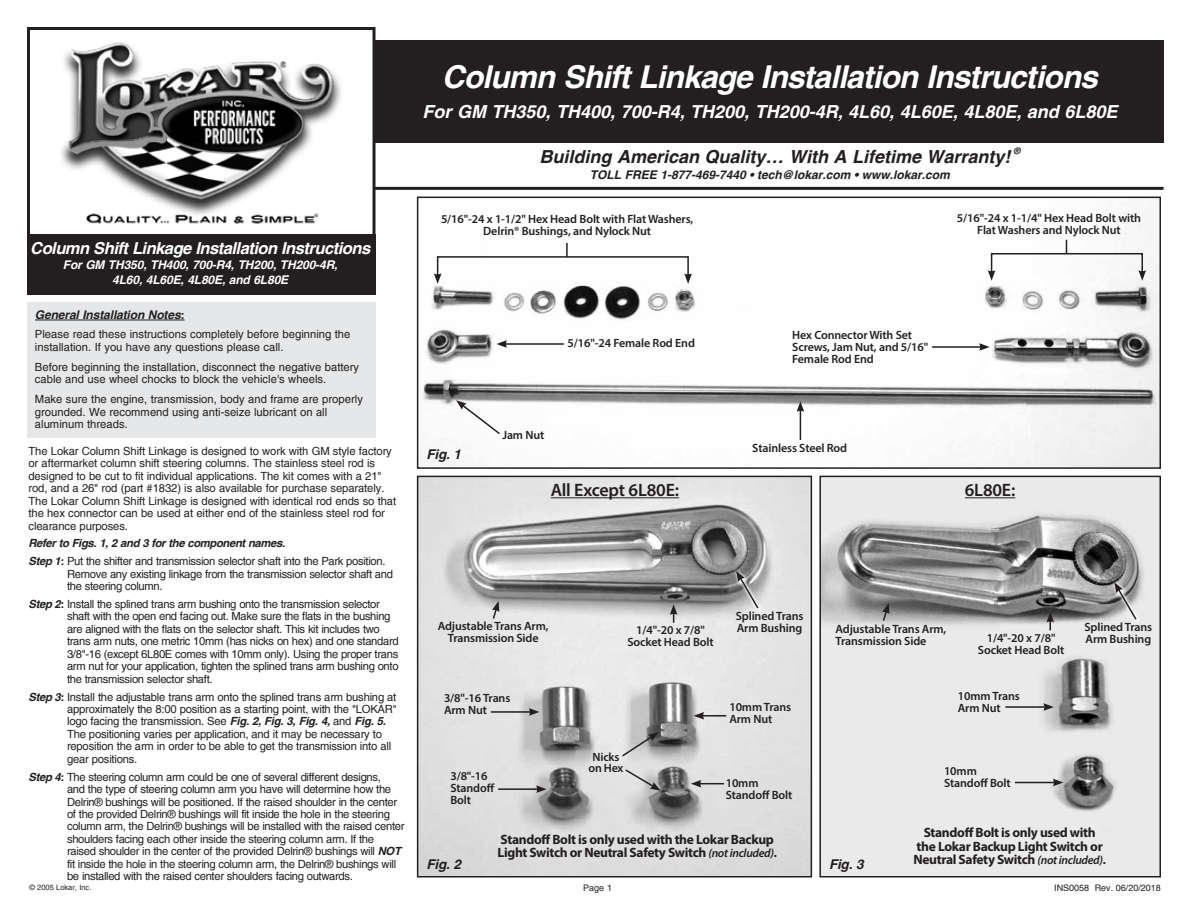
<style>
.page{position:relative;width:1188px;height:918px;background:#fff}
.page>*{position:absolute;margin:0;border:0;box-sizing:border-box;transform-origin:0 0}
.t1{font:italic 700 31.5px "Helvetica";letter-spacing:-.025em;color:#fff}
.t2{font:italic 700 18px "Helvetica";color:#fff}
.t3{font:italic 700 18px "Helvetica";color:#231f20}
.t4{font:600 18px "Myriad Pro";letter-spacing:-.01em;color:#231f20}
.t5{font:italic 700 16.5px "Helvetica";letter-spacing:-.03em;color:#fff}
.t6{font:700 13.5px/13.5px "Myriad Pro";letter-spacing:-.025em;color:#231f20}
.t7{font:italic 700 13.5px "Helvetica";letter-spacing:-.015em;color:#231f20}
.t8{font:600 12px/12px "Myriad Pro";letter-spacing:-.01em;color:#231f20}
.t9{font:italic 700 12px "Helvetica";color:#231f20}
.t10{font:italic 700 12px/15px "Helvetica";letter-spacing:-.01em;color:#fff;text-align:center}
.t11{font:11.25px/12.5px "Helvetica";letter-spacing:-.03em;color:#231f20}
.t12{font:11.25px/12.5px "Helvetica";letter-spacing:-.01em;color:#231f20}
.t13{font:11.25px/12.8px "Helvetica";color:#231f20}
.t14{font:9px "Helvetica";color:#231f20}
.t15{font:italic 700 9px "Helvetica";color:#231f20}
.t16{font:7.5px "Helvetica";color:#231f20}
.s1{font-weight:700;font-style:italic}
.s2{font-weight:600;font-style:italic;font-size:12px}
.s3{font-size:12px}
</style>
<div class="page">
<img style="left:420px;top:479px;width:389px;height:396px">
<div style="left:417px;top:476px;width:395px;height:402px;border:2px solid #231f20"></div>
<img style="left:822px;top:479px;width:336px;height:396px">
<div style="left:819px;top:476px;width:342px;height:402px;border:2px solid #231f20"></div>
<div style="left:364px;top:41px;width:800px;height:102px;background:#231f20"></div>
<hr style="left:366px;top:187px;width:798px;height:3px;background:#231f20">
<div style="left:28px;top:28px;width:346px;height:263px;background:#fff"></div>
<img style="left:61px;top:42px;width:280px;height:182px">
<div style="left:27px;top:27px;width:349px;height:266px;border:3px solid #231f20"></div>
<div style="left:27px;top:234px;width:348px;height:60px;background:#231f20"></div>
<div style="left:27px;top:302px;width:349px;height:135px;background:#e6e7e8"></div>
<hr style="left:35px;top:320px;width:150px;height:1px;background:#231f20">
<hr style="left:551px;top:497px;width:128px;height:1px;background:#231f20">
<hr style="left:965px;top:497px;width:50px;height:1px;background:#231f20">
<svg style="left:724px;top:566px;width:46px;height:47px"></svg>
<svg style="left:1102px;top:578px;width:46px;height:47px"></svg>
<svg style="left:492px;top:601px;width:7px;height:19px"></svg>
<svg style="left:882px;top:603px;width:7px;height:19px"></svg>
<hr style="left:491px;top:711px;width:40px;height:2px;background:#231f20">
<svg style="left:529px;top:708px;width:10px;height:8px"></svg>
<hr style="left:1005px;top:706px;width:41px;height:2px;background:#231f20">
<svg style="left:1043px;top:703px;width:11px;height:8px"></svg>
<hr style="left:1015px;top:782px;width:40px;height:1px;background:#231f20">
<svg style="left:1053px;top:779px;width:10px;height:7px"></svg>
<hr style="left:498px;top:788px;width:40px;height:2px;background:#231f20">
<svg style="left:536px;top:785px;width:11px;height:8px"></svg>
<hr style="left:702px;top:715px;width:24px;height:2px;background:#231f20">
<svg style="left:694px;top:712px;width:10px;height:8px"></svg>
<svg style="left:691px;top:780px;width:33px;height:8px"></svg>
<svg style="left:670px;top:604px;width:7px;height:19px"></svg>
<svg style="left:1046px;top:612px;width:8px;height:18px"></svg>
<svg style="left:620px;top:732px;width:39px;height:26px"></svg>
<svg style="left:624px;top:768px;width:37px;height:23px"></svg>
<img style="left:422px;top:218px;width:736px;height:248px">
<div style="left:417px;top:197px;width:744px;height:272px;border:2px solid #231f20"></div>
<svg style="left:434px;top:243px;width:258px;height:41px"></svg>
<svg style="left:988px;top:240px;width:158px;height:41px"></svg>
<hr style="left:505px;top:343px;width:59px;height:2px;background:#231f20">
<svg style="left:496px;top:340px;width:11px;height:8px"></svg>
<hr style="left:932px;top:346px;width:49px;height:2px;background:#231f20">
<svg style="left:979px;top:343px;width:11px;height:8px"></svg>
<hr style="left:800px;top:409px;width:1px;height:31px;background:#231f20">
<svg style="left:797px;top:401px;width:7px;height:11px"></svg>
<svg style="left:456px;top:400px;width:46px;height:36px"></svg>
<h1 class="t1" style="left:442px;top:59px;width:657px">Column Shift Linkage Installation Instructions</h1>
<h2 class="t2" style="left:423px;top:102px;width:696px">For GM TH350, TH400, 700-R4, TH200, TH200-4R, 4L60, 4L60E, 4L80E, and 6L80E</h2>
<p class="t15" style="left:1013px;top:146px;width:8px">®</p>
<h2 class="t3" style="left:540px;top:146px;width:473px">Building American Quality… With A Lifetime Warranty!</h2>
<p class="t9" style="left:590px;top:168px;width:362px">TOLL FREE 1-877-469-7440 • tech@lokar.com • www.lokar.com</p>
<h3 class="t5" style="left:30px;top:239px;width:341px">Column Shift Linkage Installation Instructions</h3>
<p class="t10" style="left:63px;top:257px;width:276px">For GM TH350, TH400, 700-R4, TH200, TH200-4R,<br>4L60, 4L60E, 4L80E, and 6L80E</p>
<p class="t8" style="left:441px;top:213px;width:254px;text-align:center">5/16"-24 x 1-1/2" Hex Head Bolt with Flat Washers,<br>Delrin® Bushings, and Nylock Nut</p>
<p class="t8" style="left:957px;top:211px;width:186px;text-align:center">5/16"-24 x 1-1/4" Hex Head Bolt with<br>Flat Washers and Nylock Nut</p>
<p class="t9" style="left:35px;top:308px;width:151px">General Installation Notes:</p>
<p class="t13" style="left:35px;top:328px;width:317px">Please read these instructions completely before beginning the installation. If you have any questions please call.</p>
<p class="t13" style="left:35px;top:360px;width:326px">Before beginning the installation, disconnect the negative battery cable and use wheel chocks to block the vehicle's wheels.</p>
<p class="t13" style="left:35px;top:393px;width:329px">Make sure the engine, transmission, body and frame are properly grounded. We recommend using anti-seize lubricant on all aluminum threads.</p>
<p class="t12" style="left:29px;top:445px;width:369px">The Lokar Column Shift Linkage is designed to work with GM style factory or aftermarket column shift steering columns. The stainless steel rod is designed to be cut to fit individual applications. The kit comes with a 21" rod, and a 26" rod (part #1832) is also available for purchase separately.<br>The Lokar Column Shift Linkage is designed with identical rod ends so that the hex connector can be used at either end of the stainless steel rod for clearance purposes.</p>
<p class="t11" style="left:29px;top:535px;width:358px;line-height:17.9px"><span class="s1">Refer to Figs. 1, 2 and 3 for the component names.<br>Step 1:</span> Put the shifter and transmission selector shaft into the Park position.</p>
<p class="t11" style="left:67px;top:568px;width:327px">Remove any existing linkage from the transmission selector shaft and the steering column.</p>
<p class="t11" style="left:67px;top:598px;width:333px;text-indent:-39px"><span class="s1">Step 2:</span> Install the splined trans arm bushing onto the transmission selector shaft with the open end facing out. Make sure the flats in the bushing are aligned with the flats on the selector shaft. This kit includes two trans arm nuts, one metric 10mm (has nicks on hex) and one standard 3/8"-16 (except 6L80E comes with 10mm only). Using the proper trans arm nut for your application, tighten the splined trans arm bushing onto the transmission selector shaft.</p>
<p class="t11" style="left:67px;top:690px;width:331px;text-indent:-39px"><span class="s1">Step 3:</span> Install the adjustable trans arm onto the splined trans arm bushing at approximately the 8:00 position as a starting point, with the "LOKAR" logo facing the transmission. See <span class="s1">Fig. 2, Fig. 3, Fig. 4,</span> and <span class="s1">Fig. 5.<br></span>The positioning varies per application, and it may be necessary to reposition the arm in order to be able to get the transmission into all gear positions.</p>
<p class="t11" style="left:67px;top:771px;width:339px;text-indent:-39px"><span class="s1">Step 4:</span> The steering column arm could be one of several different designs,<br>and the type of steering column arm you have will determine how the Delrin® bushings will be positioned. If the raised shoulder in the center of the provided Delrin® bushings will fit inside the hole in the steering column arm, the Delrin® bushings will be installed with the raised center shoulders facing each other inside the steering column arm. If the raised shoulder in the center of the provided Delrin® bushings will <span class="s1">NOT </span>fit inside the hole in the steering column arm, the Delrin® bushings will be installed with the raised center shoulders facing outwards.</p>
<p class="t8" style="left:792px;top:329px;width:138px">Hex Connector With Set<br>Screws, Jam Nut, and 5/16"<br>Female Rod End</p>
<p class="t8" style="left:568px;top:337px;width:129px">5/16"-24 Female Rod End</p>
<p class="t8" style="left:502px;top:429px;width:43px">Jam Nut</p>
<p class="t8" style="left:752px;top:442px;width:96px">Stainless Steel Rod</p>
<p class="t7" style="left:426px;top:447px;width:36px">Fig. 1</p>
<h2 class="t4" style="left:551px;top:479px;width:130px">All Except 6L80E:</h2>
<h2 class="t4" style="left:965px;top:479px;width:52px">6L80E:</h2>
<p class="t8" style="left:736px;top:609px;width:69px">Splined Trans<br>Arm Bushing</p>
<p class="t8" style="left:1085px;top:621px;width:69px">Splined Trans<br>Arm Bushing</p>
<p class="t8" style="left:438px;top:619px;width:112px;text-align:center">Adjustable Trans Arm,<br>Transmission Side</p>
<p class="t8" style="left:836px;top:623px;width:112px">Adjustable Trans Arm,<br>Transmission Side</p>
<p class="t8" style="left:627px;top:624px;width:88px;text-align:center">1/4"-20 x 7/8"<br>Socket Head Bolt</p>
<p class="t8" style="left:978px;top:631px;width:88px;text-align:center">1/4"-20 x 7/8"<br>Socket Head Bolt</p>
<p class="t8" style="left:958px;top:689px;width:63px">10mm Trans<br>Arm Nut</p>
<p class="t8" style="left:444px;top:692px;width:68px">3/8"-16 Trans<br>Arm Nut</p>
<p class="t8" style="left:729px;top:700px;width:63px">10mm Trans<br>Arm Nut</p>
<p class="t8" style="left:589px;top:752px;width:37px;line-height:10.5px;text-align:center">Nicks on Hex</p>
<p class="t8" style="left:944px;top:764px;width:68px">10mm<br>Standoff Bolt</p>
<p class="t8" style="left:450px;top:770px;width:46px">3/8"-16<br>Standoff<br>Bolt</p>
<p class="t8" style="left:726px;top:777px;width:68px">10mm<br>Standoff Bolt</p>
<p class="t6" style="left:498px;top:832px;width:281px">Standoff Bolt is only used with the Lokar Backup<br>Light Switch or Neutral Safety Switch <span class="s2">(not included)</span><span class="s3">.</span></p>
<p class="t6" style="left:913px;top:826px;width:194px;text-align:center">Standoff Bolt is only used with the Lokar Backup Light Switch or<br>Neutral Safety Switch <span class="s2">(not included)</span><span class="s3">.</span></p>
<p class="t7" style="left:427px;top:856px;width:36px">Fig. 2</p>
<p class="t7" style="left:829px;top:856px;width:36px">Fig. 3</p>
<p class="t16" style="left:29px;top:883px;width:64px">© 2005 Lokar, Inc.</p>
<p class="t14" style="left:583px;top:883px;width:30px">Page 1</p>
<p class="t14" style="left:1054px;top:883px;width:108px">INS0058 Rev. 06/20/2018</p>
</div>
